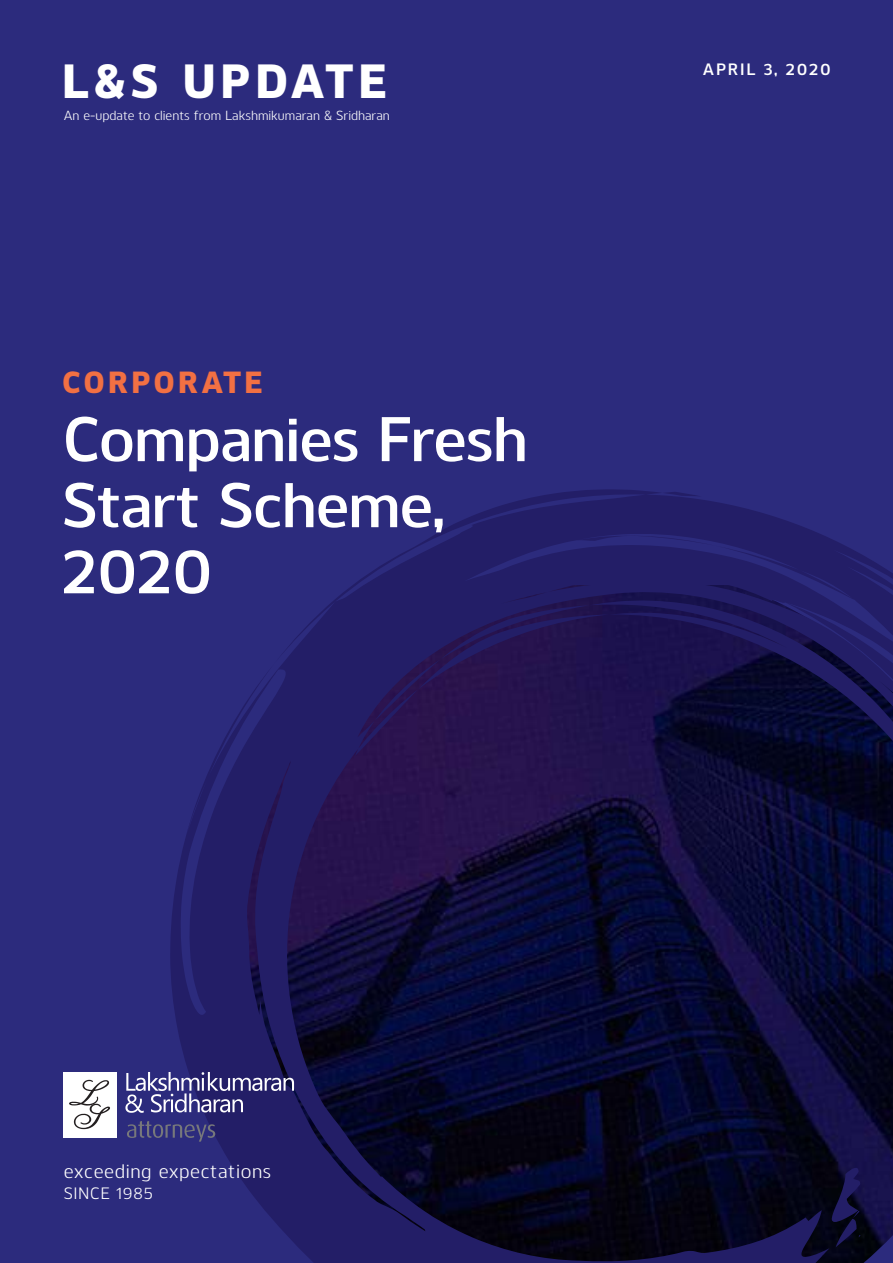
<style>
.page{position:relative;width:893px;height:1263px;background:#2c2b7d}
.page>*{position:absolute;margin:0;border:0;box-sizing:border-box;transform-origin:0 0}
.t1{font:600 63px/66px "Kobern";letter-spacing:-.01em;color:#fff}
.t2{font:800 48px "Kobern";letter-spacing:.1em;color:#fff}
.t3{font:800 30.6px "Kobern";letter-spacing:.1em;color:#f27043}
.t4{font:19.5px "Kobern";letter-spacing:.03em;color:#fff}
.t5{font:600 16.5px "Kobern";letter-spacing:.1em;color:#fff}
.t6{font:16.5px "Kobern";letter-spacing:.03em;color:#fff}
.t7{font:13.2px "Kobern";color:#fff}
</style>
<div class="page">
<svg style="left:170px;top:489px;width:723px;height:774px;background:#171349"></svg>
<svg style="left:125px;top:1072px;width:169px;height:41px"></svg>
<div style="left:64px;top:1072px;width:53px;height:66px;background:#fff"></div>
<svg style="left:69px;top:1080px;width:41px;height:49px"></svg>
<svg style="left:127px;top:1121px;width:88px;height:20px"></svg>
<h2 class="t2" style="left:62px;top:47px;width:326px">L&amp;S UPDATE</h2>
<p class="t5" style="left:703px;top:58px;width:129px">APRIL 3, 2020</p>
<p class="t7" style="left:64px;top:107px;width:328px">An e-update to clients from Lakshmikumaran &amp; Sridharan</p>
<h3 class="t3" style="left:62px;top:361px;width:202px">CORPORATE</h3>
<h1 class="t1" style="left:62px;top:403px;width:467px">Companies Fresh<br>Start Scheme,<br>2020</h1>
<h3 class="t4" style="left:64px;top:1158px;width:209px">exceeding expectations</h3>
<p class="t6" style="left:64px;top:1182px;width:91px">SINCE 1985</p>
</div>
